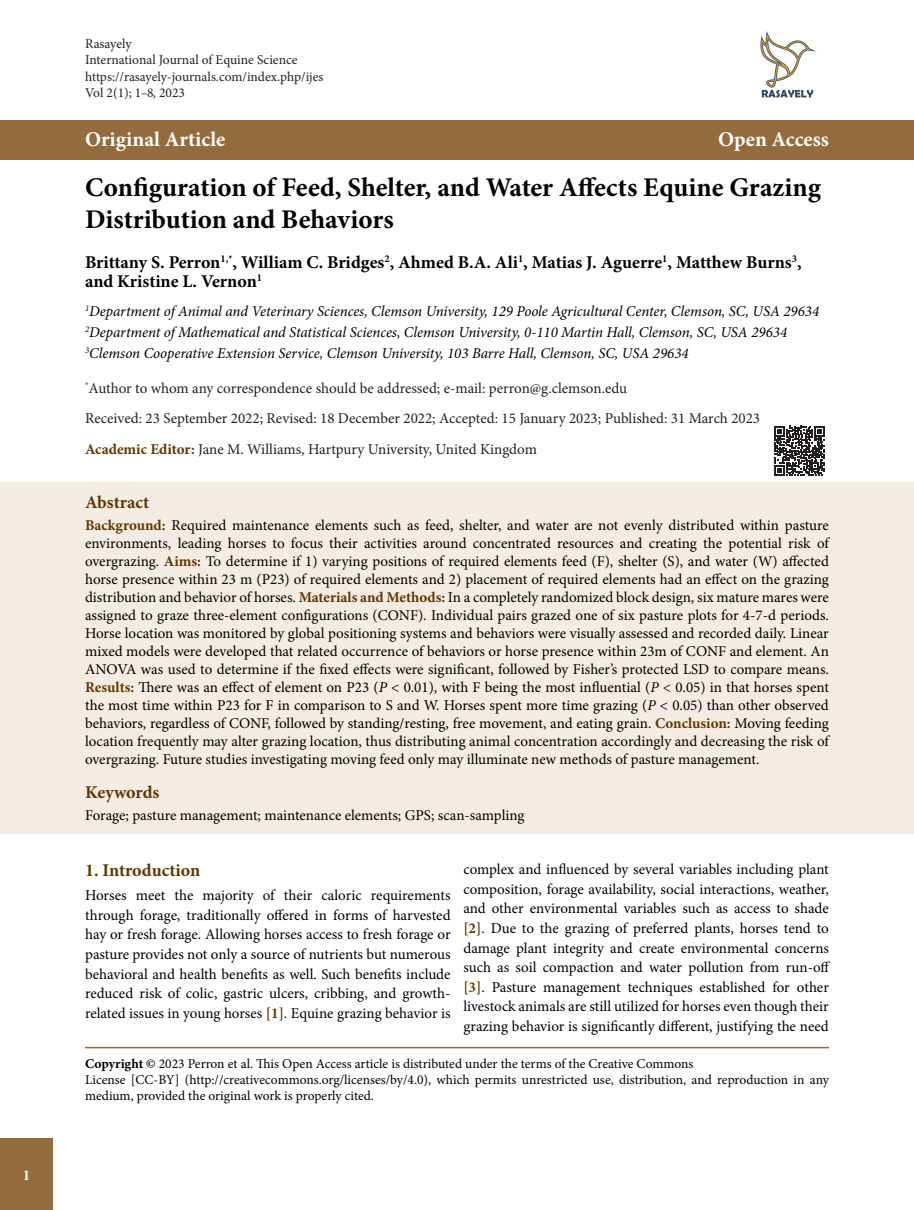
<style>
.page{position:relative;width:914px;height:1210px;background:#fff}
.page>*{position:absolute;margin:0;border:0;box-sizing:border-box;transform-origin:0 0}
.t1{font:700 27px/32.4px "Minion Pro";color:#000}
.t2{font:700 21px "Minion Pro";color:#fff}
.t3{font:700 18px/18.8px "Minion Pro";color:#000}
.t4{font:700 18px "Minion Pro";letter-spacing:-.005em;color:#643501}
.t5{font:15px/19.6px "Minion Pro";letter-spacing:-.005em;color:#000;text-align:justify}
.t6{font:italic 15px/20.7px "Minion Pro";letter-spacing:-.005em;color:#000}
.t7{font:15px/30.8px "Minion Pro";color:#231f20}
.t8{font:700 15px "Minion Pro";color:#fff}
.t9{font:13.5px/16.2px "Minion Pro";color:#000}
.t10{font:13.5px/16.2px "Minion Pro";letter-spacing:-.005em;color:#231f20}
.s1{font-weight:700;color:#643501}
.s2{font-style:italic}
.s3{font-weight:700}
</style>
<div class="page">
<hr style="left:85px;top:1047px;width:744px;height:1px;background:#946b3c">
<div style="left:0;top:481px;width:914px;height:352px;background:#f3ece3"></div>
<div style="left:0;top:120px;width:914px;height:39px;background:#946b3c"></div>
<img style="left:760px;top:31px;width:56px;height:67px">
<div style="left:0;top:1138px;width:53px;height:72px;background:#946b3c"></div>
<svg style="left:774px;top:426px;width:50px;height:49px"></svg>
<p class="t8" style="left:23px;top:1164px;width:9px">1</p>
<p class="t10" style="left:85px;top:36px;width:240px">Rasayely<br>International Journal of Equine Science https://rasayely-journals.com/index.php/ijes<br>Vol 2(1); 1–8, 2023</p>
<h2 class="t2" style="left:85px;top:124px;width:142px">Original Article</h2>
<h2 class="t2" style="left:718px;top:124px;width:112px">Open Access</h2>
<h1 class="t1" style="left:85px;top:170px;width:737px">Configuration of Feed, Shelter, and Water Affects Equine Grazing<br>Distribution and Behaviors</h1>
<p class="t3" style="left:85px;top:253px;width:718px">Brittany S. Perron<sup>1,*</sup>, William C. Bridges<sup>2</sup>, Ahmed B.A. Ali<sup>1</sup>, Matias J. Aguerre<sup>1</sup>, Matthew Burns<sup>3</sup>, and Kristine L. Vernon<sup>1</sup></p>
<p class="t6" style="left:85px;top:301px;width:735px"><sup>1</sup>Department of Animal and Veterinary Sciences, Clemson University, 129 Poole Agricultural Center, Clemson, SC, USA 29634<br><sup>2</sup>Department of Mathematical and Statistical Sciences, Clemson University, 0-110 Martin Hall, Clemson, SC, USA 29634<br><sup>3</sup>Clemson Cooperative Extension Service, Clemson University, 103 Barre Hall, Clemson, SC, USA 29634</p>
<p class="t7" style="left:85px;top:372px;width:676px"><sup>*</sup>Author to whom any correspondence should be addressed; e-mail: perron@g.clemson.edu<br>Received: 23 September 2022; Revised: 18 December 2022; Accepted: 15 January 2023; Published: 31 March 2023<br><span class="s1">Academic Editor:</span> Jane M. Williams, Hartpury University, United Kingdom</p>
<p class="t4" style="left:85px;top:489px;width:66px">Abstract</p>
<p class="t5" style="left:85px;top:516px;width:745px;line-height:18px"><span class="s1">Background:</span> Required maintenance elements such as feed, shelter, and water are not evenly distributed within pasture environments, leading horses to focus their activities around concentrated resources and creating the potential risk of overgrazing. <span class="s1">Aims:</span> To determine if 1) varying positions of required elements feed (F), shelter (S), and water (W) affected horse presence within 23 m (P23) of required elements and 2) placement of required elements had an effect on the grazing distribution and behavior of horses. <span class="s1">Materials and Methods:</span> In a completely randomized block design, six mature mares were assigned to graze three-element configurations (CONF). Individual pairs grazed one of six pasture plots for 4-7-d periods.<br>Horse location was monitored by global positioning systems and behaviors were visually assessed and recorded daily. Linear mixed models were developed that related occurrence of behaviors or horse presence within 23m of CONF and element. An ANOVA was used to determine if the fixed effects were significant, followed by Fisher’s protected LSD to compare means.<br><span class="s1">Results:</span> There was an effect of element on P23 (<span class="s2">P</span> &lt; 0.01), with F being the most influential (<span class="s2">P</span> &lt; 0.05) in that horses spent the most time within P23 for F in comparison to S and W. Horses spent more time grazing (<span class="s2">P</span> &lt; 0.05) than other observed behaviors, regardless of CONF, followed by standing/resting, free movement, and eating grain. <span class="s1">Conclusion:</span> Moving feeding location frequently may alter grazing location, thus distributing animal concentration accordingly and decreasing the risk of overgrazing. Future studies investigating moving feed only may illuminate new methods of pasture management.</p>
<p class="t4" style="left:85px;top:780px;width:76px">Keywords</p>
<p class="t5" style="left:85px;top:806px;width:441px">Forage; pasture management; maintenance elements; GPS; scan-sampling</p>
<p class="t4" style="left:85px;top:858px;width:117px">1. Introduction</p>
<p class="t5" style="left:85px;top:885px;width:367px">Horses meet the majority of their caloric requirements through forage, traditionally offered in forms of harvested hay or fresh forage. Allowing horses access to fresh forage or pasture provides not only a source of nutrients but numerous behavioral and health benefits as well. Such benefits include reduced risk of colic, gastric ulcers, cribbing, and growth&shy;related issues in young horses <span class="s1">[1]</span>. Equine grazing behavior is</p>
<p class="t5" style="left:463px;top:859px;width:368px">complex and influenced by several variables including plant composition, forage availability, social interactions, weather, and other environmental variables such as access to shade <span class="s1">[2]</span>. Due to the grazing of preferred plants, horses tend to damage plant integrity and create environmental concerns such as soil compaction and water pollution from run-off <span class="s1">[3]</span>. Pasture management techniques established for other livestock animals are still utilized for horses even though their grazing behavior is significantly different, justifying the need</p>
<p class="t9" style="left:85px;top:1055px;width:745px"><span class="s3">Copyright ©</span> 2023 Perron et al. This Open Access article is distributed under the terms of the Creative Commons<br>License [CC-BY] (http://creativecommons.org/licenses/by/4.0), which permits unrestricted use, distribution, and reproduction in any medium, provided the original work is properly cited.</p>
</div>
